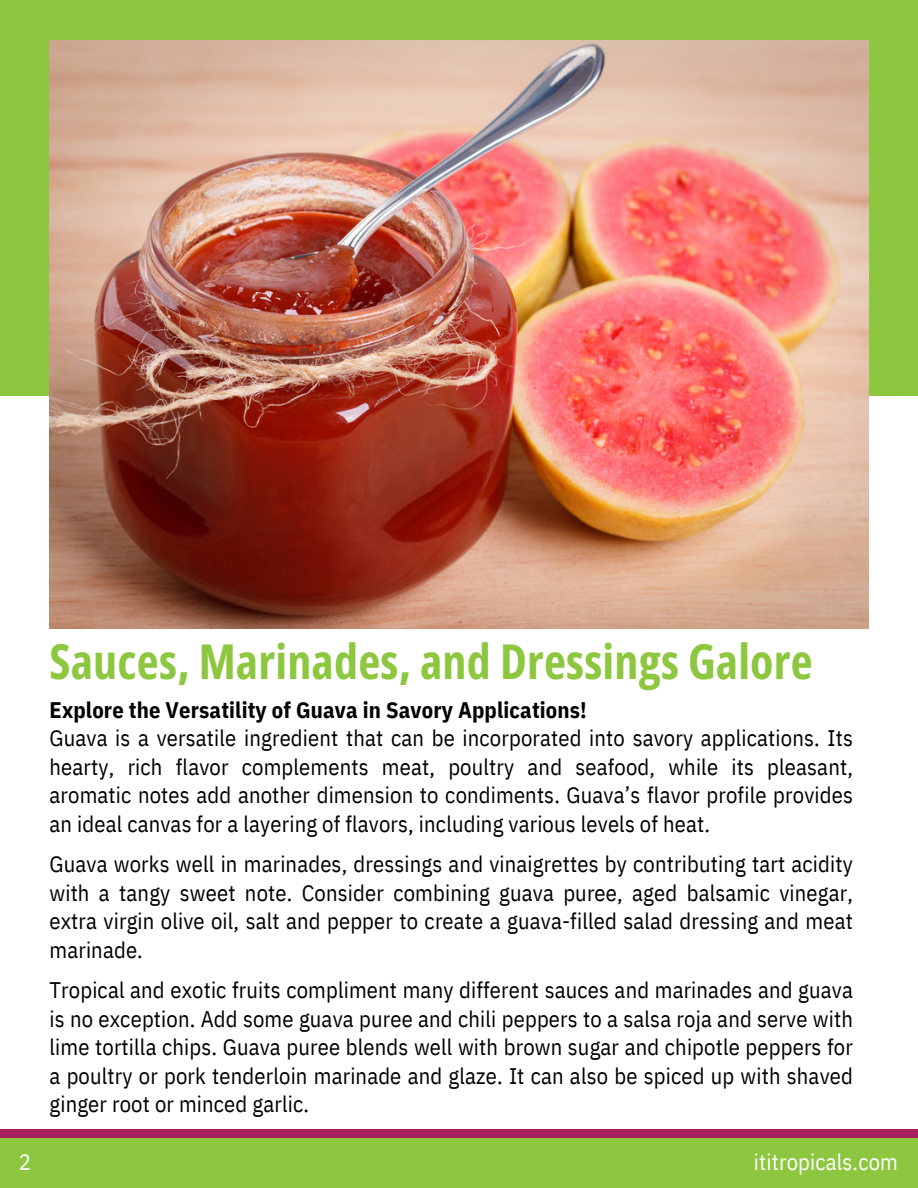
<style>
.page{position:relative;width:918px;height:1188px;background:#fff}
.page>*{position:absolute;margin:0;border:0;box-sizing:border-box;transform-origin:0 0}
.t1{font:700 48px "Open Sans Condensed";letter-spacing:.005em;color:#8dc63f}
.t2{font:22.4px/28.4px "IBM Plex Sans Cond";letter-spacing:.005em;color:#000;text-align:justify}
.t3{font:700 22.4px "IBM Plex Sans Cond";letter-spacing:.005em;color:#000}
.t4{font:22.4px "IBM Plex Sans Cond";letter-spacing:.005em;color:#fff}
</style>
<div class="page">
<div style="left:0;top:0;width:918px;height:396px;background:#8dc63f"></div>
<img style="left:50px;top:40px;width:818px;height:588px">
<div style="left:0;top:1129px;width:918px;height:59px;background:#a92061"></div>
<div style="left:0;top:1138px;width:918px;height:50px;background:#8dc63f"></div>
<p class="t4" style="left:19px;top:1147px;width:14px">2</p>
<h1 class="t1" style="left:50px;top:628px;width:765px">Sauces, Marinades, and Dressings Galore</h1>
<p class="t3" style="left:50px;top:695px;width:539px">Explore the Versatility of Guava in Savory Applications!</p>
<p class="t2" style="left:50px;top:723px;width:805px">Guava is a versatile ingredient that can be incorporated into savory applications. Its hearty, rich flavor complements meat, poultry and seafood, while its pleasant, aromatic notes add another dimension to condiments. Guava’s flavor profile provides an ideal canvas for a layering of flavors, including various levels of heat.</p>
<p class="t2" style="left:50px;top:850px;width:805px">Guava works well in marinades, dressings and vinaigrettes by contributing tart acidity with a tangy sweet note. Consider combining guava puree, aged balsamic vinegar, extra virgin olive oil, salt and pepper to create a guava-filled salad dressing and meat marinade.</p>
<p class="t2" style="left:50px;top:976px;width:805px">Tropical and exotic fruits compliment many different sauces and marinades and guava is no exception. Add some guava puree and chili peppers to a salsa roja and serve with lime tortilla chips. Guava puree blends well with brown sugar and chipotle peppers for a poultry or pork tenderloin marinade and glaze. It can also be spiced up with shaved ginger root or minced garlic.</p>
<p class="t4" style="left:754px;top:1147px;width:146px">ititropicals.com</p>
</div>
